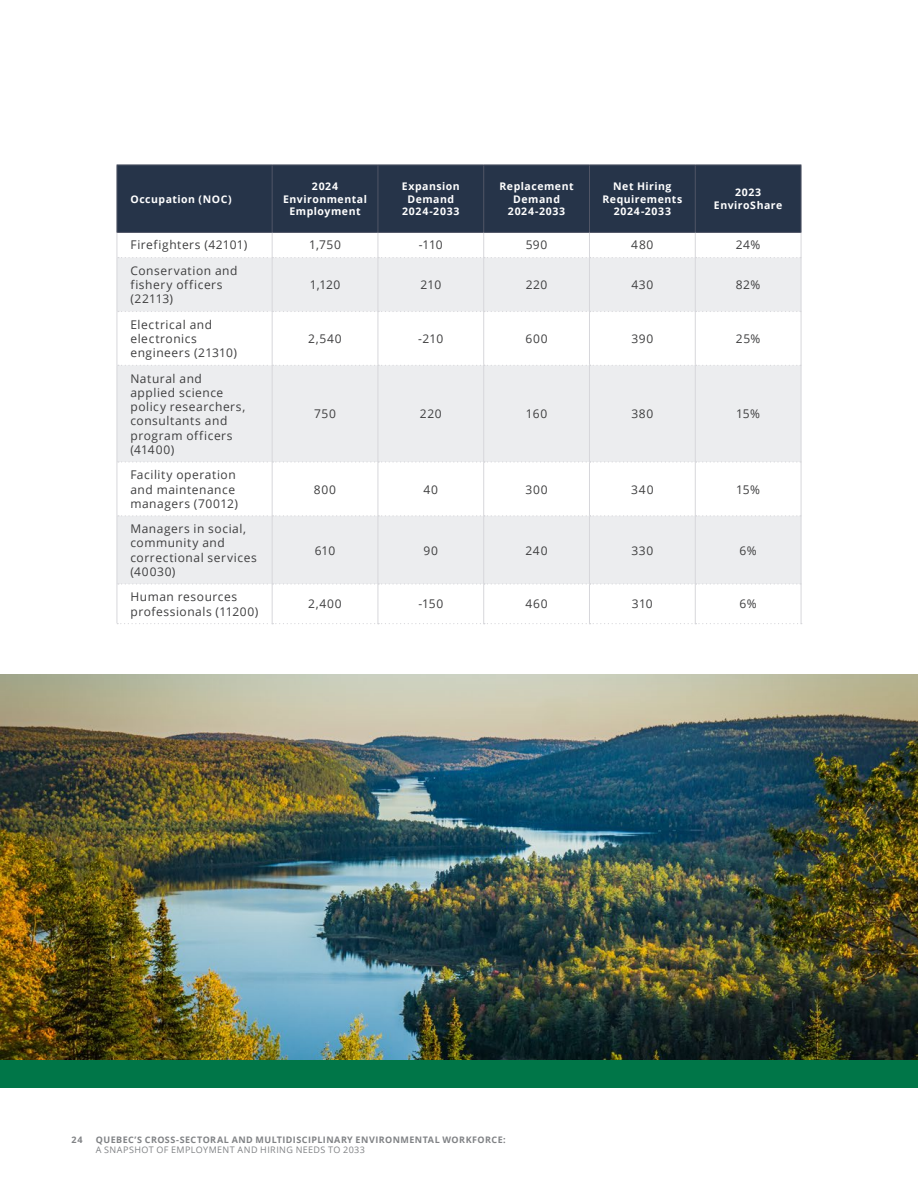
<style>
.page{position:relative;width:918px;height:1188px;background:#fff}
.page>*{position:absolute;margin:0;border:0;box-sizing:border-box;transform-origin:0 0}
.Table_body{font:12px/14.2px "Open Sans";letter-spacing:.045em;color:#3e3e3f}
.Table_header_row{font:700 10.5px/12.8px "Open Sans";letter-spacing:.05em;color:#fff;text-align:center}
.t1{font:700 9px "Open Sans";letter-spacing:.05em;color:#808285}
.t2{font:9px "Open Sans";letter-spacing:.045em;color:#808285}
</style>
<div class="page">
<div style="left:118px;top:166px;width:683px;height:66px;background:#263449"></div>
<svg style="left:118px;top:258px;width:683px;height:325px;fill:#ecedef"></svg>
<hr style="left:117px;top:165px;width:155px;height:1px;background:#505566">
<hr style="left:117px;top:165px;width:1px;height:67px;background:#505566">
<hr style="left:272px;top:165px;width:106px;height:1px;background:#505566">
<hr style="left:272px;top:165px;width:1px;height:67px;background:#505566">
<hr style="left:378px;top:165px;width:106px;height:1px;background:#505566">
<hr style="left:378px;top:165px;width:1px;height:67px;background:#505566">
<hr style="left:484px;top:165px;width:105px;height:1px;background:#505566">
<hr style="left:483px;top:165px;width:1px;height:67px;background:#505566">
<hr style="left:589px;top:165px;width:106px;height:1px;background:#505566">
<hr style="left:589px;top:165px;width:1px;height:67px;background:#505566">
<hr style="left:695px;top:165px;width:106px;height:1px;background:#505566">
<hr style="left:695px;top:165px;width:1px;height:67px;background:#505566">
<hr style="left:801px;top:165px;width:1px;height:67px;background:#505566">
<hr style="left:117px;top:232px;width:155px;height:1px;background:#505566">
<hr style="left:272px;top:232px;width:106px;height:1px;background:#505566">
<hr style="left:378px;top:232px;width:106px;height:1px;background:#505566">
<hr style="left:484px;top:232px;width:105px;height:1px;background:#505566">
<hr style="left:589px;top:232px;width:106px;height:1px;background:#505566">
<hr style="left:695px;top:232px;width:106px;height:1px;background:#505566">
<hr style="left:117px;top:258px;width:1px;height:53px;background:#d7d7db">
<hr style="left:272px;top:258px;width:1px;height:53px;background:#d7d7db">
<hr style="left:378px;top:258px;width:1px;height:53px;background:#d7d7db">
<hr style="left:483px;top:258px;width:1px;height:53px;background:#d7d7db">
<hr style="left:589px;top:258px;width:1px;height:53px;background:#d7d7db">
<hr style="left:695px;top:258px;width:1px;height:53px;background:#d7d7db">
<hr style="left:801px;top:258px;width:1px;height:53px;background:#d7d7db">
<hr style="left:117px;top:311px;width:1px;height:54px;background:#d7d7db">
<hr style="left:272px;top:312px;width:1px;height:53px;background:#d7d7db">
<hr style="left:378px;top:312px;width:1px;height:53px;background:#d7d7db">
<hr style="left:483px;top:312px;width:1px;height:53px;background:#d7d7db">
<hr style="left:589px;top:312px;width:1px;height:53px;background:#d7d7db">
<hr style="left:695px;top:312px;width:1px;height:53px;background:#d7d7db">
<hr style="left:801px;top:311px;width:1px;height:54px;background:#d7d7db">
<hr style="left:117px;top:365px;width:1px;height:97px;background:#d7d7db">
<hr style="left:272px;top:366px;width:1px;height:95px;background:#d7d7db">
<hr style="left:378px;top:366px;width:1px;height:95px;background:#d7d7db">
<hr style="left:483px;top:366px;width:1px;height:95px;background:#d7d7db">
<hr style="left:589px;top:366px;width:1px;height:95px;background:#d7d7db">
<hr style="left:695px;top:366px;width:1px;height:95px;background:#d7d7db">
<hr style="left:801px;top:365px;width:1px;height:97px;background:#d7d7db">
<hr style="left:117px;top:462px;width:1px;height:54px;background:#d7d7db">
<hr style="left:272px;top:463px;width:1px;height:52px;background:#d7d7db">
<hr style="left:378px;top:463px;width:1px;height:52px;background:#d7d7db">
<hr style="left:483px;top:463px;width:1px;height:52px;background:#d7d7db">
<hr style="left:589px;top:463px;width:1px;height:52px;background:#d7d7db">
<hr style="left:695px;top:463px;width:1px;height:52px;background:#d7d7db">
<hr style="left:801px;top:462px;width:1px;height:54px;background:#d7d7db">
<hr style="left:117px;top:516px;width:1px;height:68px;background:#d7d7db">
<hr style="left:272px;top:516px;width:1px;height:67px;background:#d7d7db">
<hr style="left:378px;top:516px;width:1px;height:67px;background:#d7d7db">
<hr style="left:483px;top:516px;width:1px;height:67px;background:#d7d7db">
<hr style="left:589px;top:516px;width:1px;height:67px;background:#d7d7db">
<hr style="left:695px;top:516px;width:1px;height:67px;background:#d7d7db">
<hr style="left:801px;top:516px;width:1px;height:68px;background:#d7d7db">
<hr style="left:117px;top:584px;width:1px;height:39px;background:#d7d7db">
<hr style="left:272px;top:585px;width:1px;height:38px;background:#d7d7db">
<hr style="left:378px;top:585px;width:1px;height:38px;background:#d7d7db">
<hr style="left:483px;top:585px;width:1px;height:38px;background:#d7d7db">
<hr style="left:589px;top:585px;width:1px;height:38px;background:#d7d7db">
<hr style="left:695px;top:585px;width:1px;height:38px;background:#d7d7db">
<hr style="left:801px;top:584px;width:1px;height:39px;background:#d7d7db">
<svg style="left:117px;top:233px;width:685px;height:25px"></svg>
<svg style="left:118px;top:311px;width:683px;height:1px"></svg>
<svg style="left:118px;top:365px;width:683px;height:1px"></svg>
<svg style="left:118px;top:461px;width:683px;height:2px"></svg>
<svg style="left:118px;top:515px;width:683px;height:1px"></svg>
<svg style="left:118px;top:583px;width:683px;height:2px"></svg>
<svg style="left:117px;top:623px;width:685px;height:1px"></svg>
<img style="left:0;top:675px;width:918px;height:385px">
<div style="left:0;top:1060px;width:918px;height:27px;background:#007648"></div>
<p class="Table_header_row" style="left:130px;top:192px;width:103px">Occupation (NOC)</p>
<p class="Table_header_row" style="left:283px;top:179px;width:85px">2024<br>Environmental<br>Employment</p>
<p class="Table_header_row" style="left:402px;top:179px;width:60px">Expansion<br>Demand<br>2024-2033</p>
<p class="Table_header_row" style="left:500px;top:179px;width:76px">Replacement<br>Demand<br>2024-2033</p>
<p class="Table_header_row" style="left:602px;top:179px;width:81px">Net Hiring<br>Requirements<br>2024-2033</p>
<p class="Table_header_row" style="left:714px;top:186px;width:70px">2023<br>EnviroShare</p>
<p class="Table_body" style="left:130px;top:238px;width:118px">Firefighters (42101)</p>
<p class="Table_body" style="left:309px;top:238px;width:33px">1,750</p>
<p class="Table_body" style="left:419px;top:238px;width:25px">-110</p>
<p class="Table_body" style="left:526px;top:238px;width:23px">590</p>
<p class="Table_body" style="left:631px;top:238px;width:24px">480</p>
<p class="Table_body" style="left:736px;top:238px;width:26px">24%</p>
<p class="Table_body" style="left:130px;top:263px;width:109px">Conservation and fishery officers (22113)</p>
<p class="Table_body" style="left:310px;top:277px;width:32px">1,120</p>
<p class="Table_body" style="left:420px;top:277px;width:22px">210</p>
<p class="Table_body" style="left:526px;top:277px;width:23px">220</p>
<p class="Table_body" style="left:631px;top:277px;width:23px">430</p>
<p class="Table_body" style="left:736px;top:277px;width:26px">82%</p>
<p class="Table_body" style="left:130px;top:317px;width:108px">Electrical and electronics engineers (21310)</p>
<p class="Table_body" style="left:130px;top:371px;width:116px">Natural and applied science policy researchers, consultants and program officers (41400)</p>
<p class="Table_body" style="left:130px;top:467px;width:109px">Facility operation and maintenance managers (70012)</p>
<p class="Table_body" style="left:130px;top:521px;width:128px">Managers in social, community and correctional services (40030)</p>
<p class="Table_body" style="left:308px;top:331px;width:35px">2,540</p>
<p class="Table_body" style="left:418px;top:331px;width:27px">-210</p>
<p class="Table_body" style="left:526px;top:331px;width:24px">600</p>
<p class="Table_body" style="left:631px;top:331px;width:23px">390</p>
<p class="Table_body" style="left:736px;top:331px;width:26px">25%</p>
<p class="Table_body" style="left:314px;top:406px;width:23px">750</p>
<p class="Table_body" style="left:420px;top:406px;width:23px">220</p>
<p class="Table_body" style="left:526px;top:406px;width:23px">160</p>
<p class="Table_body" style="left:631px;top:406px;width:23px">380</p>
<p class="Table_body" style="left:736px;top:406px;width:25px">15%</p>
<p class="Table_body" style="left:314px;top:482px;width:24px">800</p>
<p class="Table_body" style="left:424px;top:482px;width:16px">40</p>
<p class="Table_body" style="left:526px;top:482px;width:24px">300</p>
<p class="Table_body" style="left:631px;top:482px;width:24px">340</p>
<p class="Table_body" style="left:736px;top:482px;width:25px">15%</p>
<p class="Table_body" style="left:315px;top:543px;width:22px">610</p>
<p class="Table_body" style="left:424px;top:543px;width:16px">90</p>
<p class="Table_body" style="left:526px;top:543px;width:23px">240</p>
<p class="Table_body" style="left:631px;top:543px;width:23px">330</p>
<p class="Table_body" style="left:740px;top:543px;width:19px">6%</p>
<p class="Table_body" style="left:130px;top:589px;width:129px">Human resources professionals (11200)</p>
<p class="Table_body" style="left:308px;top:597px;width:35px">2,400</p>
<p class="Table_body" style="left:418px;top:597px;width:26px">-150</p>
<p class="Table_body" style="left:526px;top:597px;width:24px">460</p>
<p class="Table_body" style="left:632px;top:597px;width:22px">310</p>
<p class="Table_body" style="left:740px;top:597px;width:19px">6%</p>
<p class="t1" style="left:71px;top:1133px;width:13px">24</p>
<p class="t1" style="left:96px;top:1133px;width:411px">QUEBEC’S CROSS-SECTORAL AND MULTIDISCIPLINARY ENVIRONMENTAL WORKFORCE:</p>
<p class="t2" style="left:96px;top:1144px;width:271px">A SNAPSHOT OF EMPLOYMENT AND HIRING NEEDS TO 2033</p>
</div>
